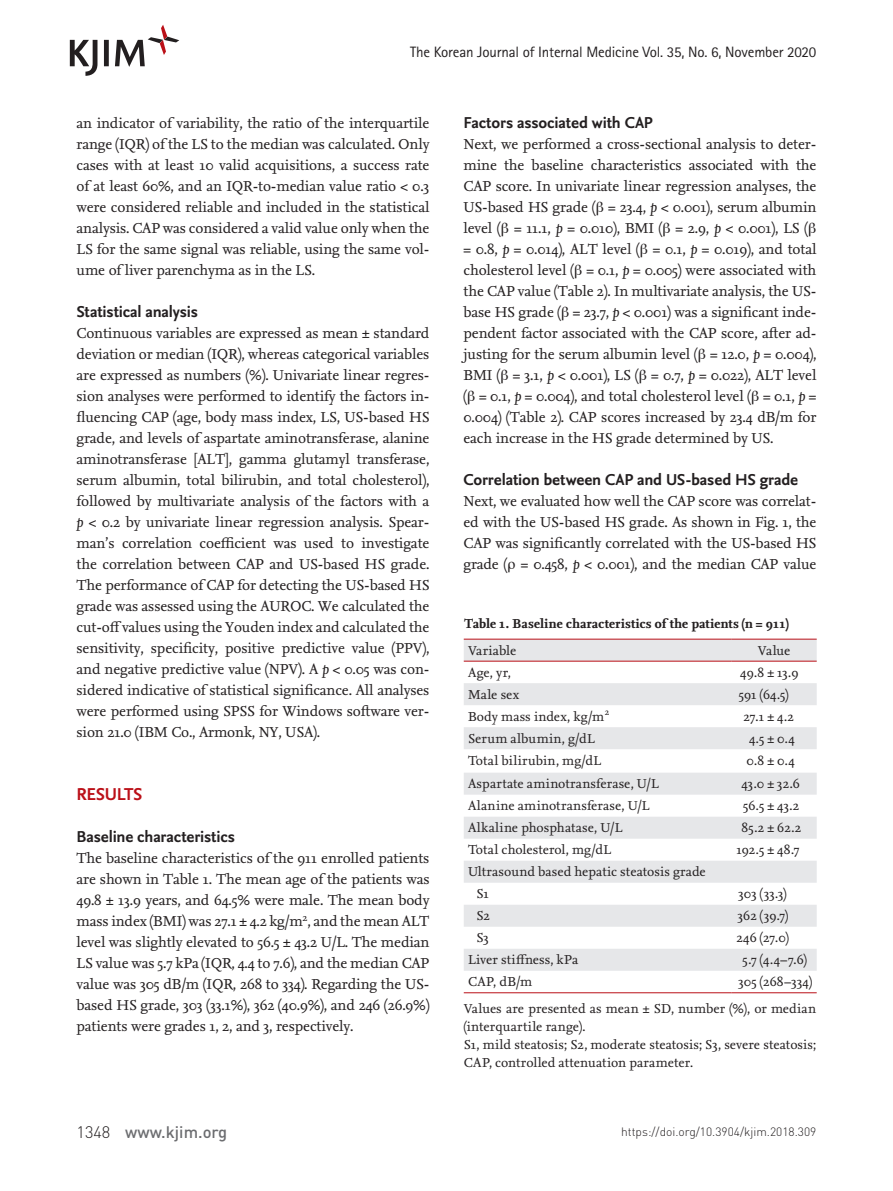
<style>
.page{position:relative;width:893px;height:1191px;background:#fff}
.page>*{position:absolute;margin:0;border:0;box-sizing:border-box;transform-origin:0 0}
.제목1{font:700 18px "Nexus Sans";letter-spacing:-.02em;color:#bb1018}
.제목2{font:700 16.5px "Nexus Sans";letter-spacing:-.01em;color:#231f20}
.t1{font:500 16.5px "DIN Pro";color:#6c6d70}
.본문첫단락{font:15px/21px "Nexus Serif";letter-spacing:-.01em;color:#231f20;text-align:justify}
.t2{font:15px "Rotis Sans Serif Std";letter-spacing:-.01em;color:#231f20}
.테이블{font:13.5px/18px "Nexus Serif";letter-spacing:.005em;color:#231f20}
.테이블제목{font:700 13.5px "Nexus Serif";letter-spacing:.01em;color:#231f20}
.t3{font:300 12px "DIN Pro";color:#231f20}
.s1{font-style:italic}
.s2{font-weight:300;color:#231f20}
</style>
<div class="page">
<svg style="left:70px;top:25px;width:109px;height:51px"></svg>
<svg style="left:464px;top:640px;width:353px;height:330px;fill:#e6e7e9"></svg>
<hr style="left:464px;top:992px;width:268px;height:1px;background:#bb1018">
<hr style="left:464px;top:639px;width:268px;height:1px;background:#bb1018">
<hr style="left:464px;top:661px;width:268px;height:1px;background:#bb1018">
<hr style="left:732px;top:639px;width:85px;height:1px;background:#bb1018">
<hr style="left:732px;top:661px;width:85px;height:1px;background:#bb1018">
<hr style="left:732px;top:992px;width:85px;height:1px;background:#bb1018">
<p class="t2" style="left:410px;top:43px;width:408px">The Korean Journal of Internal Medicine Vol. 35, No. 6, November 2020</p>
<p class="본문첫단락" style="left:77px;top:112px;width:354px">an indicator of variability, the ratio of the interquartile range (IQR) of the LS to the median was calculated. Only cases with at least 10 valid acquisitions, a success rate of at least 60%, and an IQR-to-median value ratio &lt; 0.3 were considered reliable and included in the statistical analysis. CAP was considered a valid value only when the LS for the same signal was reliable, using the same vol&shy;ume of liver parenchyma as in the LS.</p>
<p class="제목2" style="left:77px;top:301px;width:123px">Statistical analysis</p>
<p class="본문첫단락" style="left:77px;top:322px;width:354px">Continuous variables are expressed as mean ± standard deviation or median (IQR), whereas categorical variables are expressed as numbers (%). Univariate linear regres&shy;sion analyses were performed to identify the factors in&shy;fluencing CAP (age, body mass index, LS, US-based HS grade, and levels of aspartate aminotransferase, alanine aminotransferase [ALT], gamma glutamyl transferase, serum albumin, total bilirubin, and total cholesterol), followed by multivariate analysis of the factors with a <span class="s1">p</span> &lt; 0.2 by univariate linear regression analysis. Spear&shy;man’s correlation coefficient was used to investigate the correlation between CAP and US-based HS grade.<br>The performance of CAP for detecting the US-based HS grade was assessed using the AUROC. We calculated the cut-off values using the Youden index and calculated the sensitivity, specificity, positive predictive value (PPV), and negative predictive value (NPV). A <span class="s1">p</span> &lt; 0.05 was con&shy;sidered indicative of statistical significance. All analyses were performed using SPSS for Windows software ver&shy;sion 21.0 (IBM Co., Armonk, NY, USA).</p>
<p class="제목1" style="left:77px;top:782px;width:67px">RESULTS</p>
<p class="제목2" style="left:77px;top:826px;width:160px">Baseline characteristics</p>
<p class="본문첫단락" style="left:77px;top:847px;width:354px">The baseline characteristics of the 911 enrolled patients are shown in Table 1. The mean age of the patients was 49.8 ± 13.9 years, and 64.5% were male. The mean body mass index (BMI) was 27.1 ± 4.2 kg/m<sup>2</sup>, and the mean ALT level was slightly elevated to 56.5 ± 43.2 U/L. The median LS value was 5.7 kPa (IQR, 4.4 to 7.6), and the median CAP value was 305 dB/m (IQR, 268 to 334). Regarding the US&shy;based HS grade, 303 (33.1%), 362 (40.9%), and 246 (26.9%) patients were grades 1, 2, and 3, respectively.</p>
<p class="제목2" style="left:463px;top:112px;width:191px">Factors associated with CAP</p>
<p class="본문첫단락" style="left:463px;top:133px;width:354px;text-align:left">Next, we performed a cross-sectional analysis to deter&shy;mine the baseline characteristics associated with the CAP score. In univariate linear regression analyses, the US-based HS grade ( = 23.4, <span class="s1">p</span> &lt; 0.001), serum albumin level ( = 11.1, <span class="s1">p</span> = 0.010), BMI ( = 2.9, <span class="s1">p</span> &lt; 0.001), LS ( = 0.8, <span class="s1">p</span> = 0.014), ALT level ( = 0.1, <span class="s1">p</span> = 0.019), and total cholesterol level ( = 0.1, <span class="s1">p</span> = 0.005) were associated with the CAP value (Table 2). In multivariate analysis, the US&shy;base HS grade ( = 23.7, <span class="s1">p</span> &lt; 0.001) was a significant inde&shy;pendent factor associated with the CAP score, after ad&shy;justing for the serum albumin level ( = 12.0, <span class="s1">p</span> = 0.004), BMI ( = 3.1, <span class="s1">p</span> &lt; 0.001), LS ( = 0.7, <span class="s1">p</span> = 0.022), ALT level ( = 0.1, <span class="s1">p</span> = 0.004), and total cholesterol level ( = 0.1, <span class="s1">p</span> = 0.004) (Table 2). CAP scores increased by 23.4 dB/m for each increase in the HS grade determined by US.</p>
<p class="제목2" style="left:463px;top:469px;width:336px">Correlation between CAP and US-based HS grade</p>
<p class="본문첫단락" style="left:463px;top:490px;width:354px">Next, we evaluated how well the CAP score was correlat&shy;ed with the US-based HS grade. As shown in Fig. 1, the CAP was significantly correlated with the US-based HS grade ( = 0.458, <span class="s1">p</span> &lt; 0.001), and the median CAP value</p>
<p class="테이블제목" style="left:464px;top:615px;width:327px">Table 1. Baseline characteristics of the patients (n = 911)</p>
<p class="테이블" style="left:468px;top:641px;width:50px">Variable</p>
<p class="테이블" style="left:758px;top:641px;width:34px">Value</p>
<p class="테이블" style="left:468px;top:663px;width:44px">Age, yr,</p>
<p class="테이블" style="left:740px;top:663px;width:60px">49.8 ± 13.9</p>
<p class="테이블" style="left:468px;top:685px;width:53px">Male sex</p>
<p class="테이블" style="left:739px;top:685px;width:51px">591 (64.5)</p>
<p class="테이블" style="left:468px;top:707px;width:143px">Body mass index, kg/m<sup>2</sup></p>
<p class="테이블" style="left:743px;top:707px;width:52px">27.1 ± 4.2</p>
<p class="테이블" style="left:468px;top:729px;width:128px">Serum albumin, g/dL</p>
<p class="테이블" style="left:749px;top:729px;width:47px">4.5 ± 0.4</p>
<p class="테이블" style="left:468px;top:751px;width:135px">Total bilirubin, mg/dL</p>
<p class="테이블" style="left:746px;top:751px;width:50px">0.8 ± 0.4</p>
<p class="테이블" style="left:468px;top:774px;width:192px">Aspartate aminotransferase, U/L</p>
<p class="테이블" style="left:741px;top:774px;width:60px">43.0 ± 32.6</p>
<p class="테이블" style="left:468px;top:796px;width:183px">Alanine aminotransferase, U/L</p>
<p class="테이블" style="left:743px;top:796px;width:58px">56.5 ± 43.2</p>
<p class="테이블" style="left:468px;top:818px;width:156px">Alkaline phosphatase, U/L</p>
<p class="테이블" style="left:741px;top:818px;width:61px">85.2 ± 62.2</p>
<p class="테이블" style="left:468px;top:840px;width:145px">Total cholesterol, mg/dL</p>
<p class="테이블" style="left:736px;top:840px;width:64px">192.5 ± 48.7</p>
<p class="테이블" style="left:468px;top:862px;width:239px">Ultrasound based hepatic steatosis grade</p>
<p class="테이블" style="left:476px;top:884px;width:14px">S1</p>
<p class="테이블" style="left:738px;top:884px;width:50px">303 (33.3)</p>
<p class="테이블" style="left:476px;top:906px;width:15px">S2</p>
<p class="테이블" style="left:738px;top:906px;width:52px">362 (39.7)</p>
<p class="테이블" style="left:476px;top:928px;width:14px">S3</p>
<p class="테이블" style="left:736px;top:928px;width:54px">246 (27.0)</p>
<p class="테이블" style="left:468px;top:950px;width:112px">Liver stiffness, kPa</p>
<p class="테이블" style="left:743px;top:950px;width:66px">5.7 (4.4–7.6)</p>
<p class="테이블" style="left:468px;top:972px;width:66px">CAP, dB/m</p>
<p class="테이블" style="left:738px;top:972px;width:75px">305 (268–334)</p>
<p class="테이블" style="left:464px;top:999px;width:354px">Values are presented as mean ± SD, number (%), or median (interquartile range).</p>
<p class="테이블" style="left:464px;top:1035px;width:354px">S1, mild steatosis; S2, moderate steatosis; S3, severe steatosis;<br>CAP, controlled attenuation parameter.</p>
<p class="t1" style="left:77px;top:1120px;width:152px"><span class="s2">1348</span> www.kjim.org</p>
<p class="t3" style="left:621px;top:1123px;width:197px">https://doi.org/10.3904/kjim.2018.309</p>
</div>
